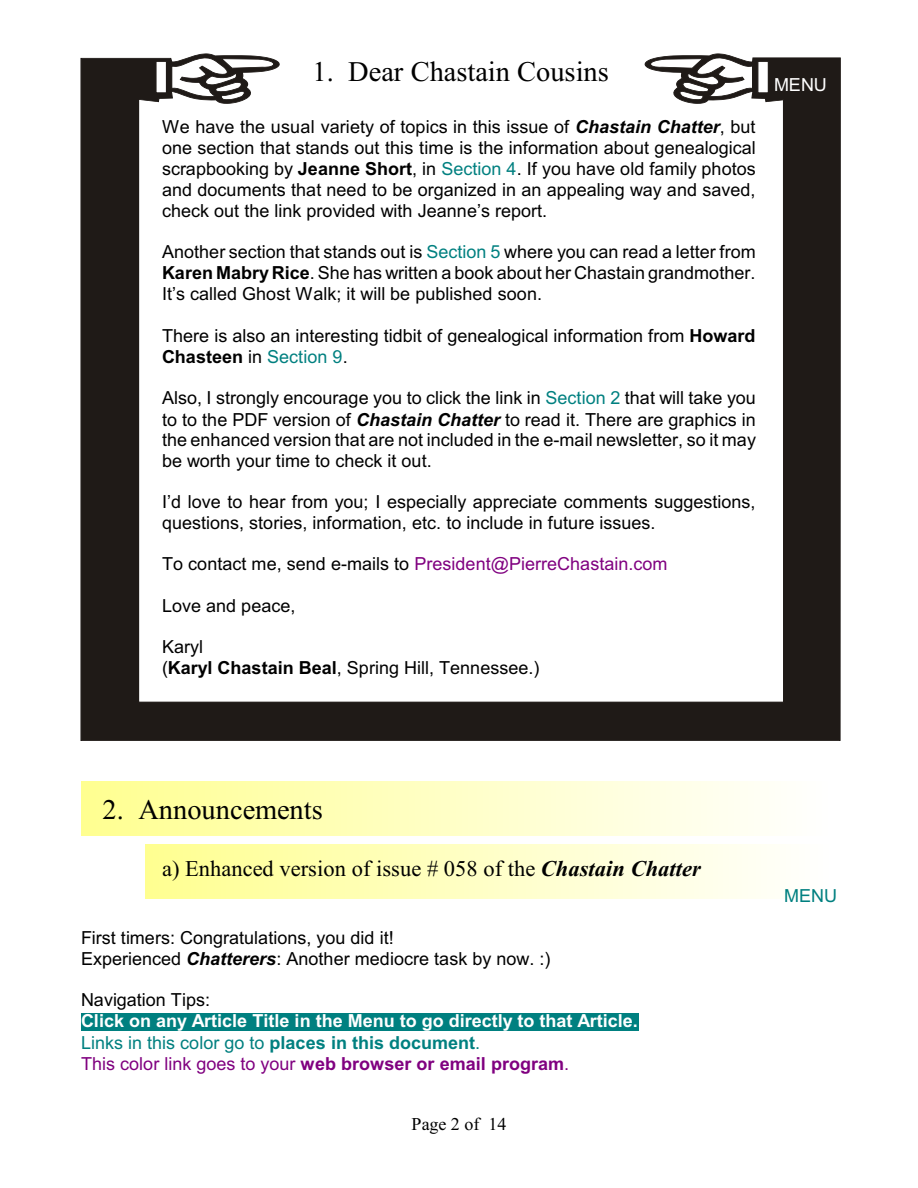
<style>
.page{position:relative;width:918px;height:1188px;background:#fff}
.page>*{position:absolute;margin:0;border:0;box-sizing:border-box;transform-origin:0 0}
.t1{font:28.5px "Times New Roman";color:#000}
.t2{font:22.5px "Times New Roman";color:#000}
.t3{font:18px/20.9px "Arial";color:#000}
.t4{font:700 18px/21.3px "Arial";color:#fff}
.t5{font:18px "Arial";color:#800080}
.t6{font:18px "Times New Roman";color:#000}
.t7{font:18px "Arial";color:#fff}
.t8{font:18px "Arial";color:#008080}
.s1{font-weight:700;font-style:italic}
.s2{font-weight:700}
.s3{color:#008080}
.s4{color:#000}
.s5{font-weight:400;color:#008080}
.s6{font-weight:400;color:#800080}
.s7{color:#800080}
</style>
<div class="page">
<svg style="left:81px;top:53px;width:759px;height:688px"></svg>
<svg style="left:156px;top:55px;width:613px;height:45px"></svg>
<div style="left:81px;top:1013px;width:557px;height:18px;background:#008080"></div>
<h1 class="t1" style="left:312px;top:61px;width:298px">1. Dear Chastain Cousins</h1>
<p class="t3" style="left:162px;top:118px;width:595px;text-align:justify">We have the usual variety of topics in this issue of <span class="s1">Chastain Chatter</span>, but one section that stands out this time is the information about genealogical scrapbooking by <span class="s2">Jeanne Short</span>, in <span class="s3">Section 4</span>. If you have old family photos and documents that need to be organized in an appealing way and saved, check out the link provided with Jeanne’s report.</p>
<p class="t3" style="left:162px;top:243px;width:595px;text-align:justify">Another section that stands out is <span class="s3">Section 5</span> where you can read a letter from <span class="s2">Karen MabryRice</span>. She has written a book about her Chastain grandmother.<br>It’s called Ghost Walk; it will be published soon.</p>
<p class="t3" style="left:162px;top:327px;width:595px;line-height:21.3px">There is also an interesting tidbit of genealogical information from <span class="s2">Howard<br>Chasteen</span> in <span class="s3">Section 9</span>.</p>
<p class="t3" style="left:162px;top:389px;width:596px;text-align:justify">Also, I strongly encourage you to click the link in <span class="s3">Section 2</span> that will take you to to the PDF version of <span class="s1">Chastain Chatter</span> to read it. There are graphics in the enhanced version that are not included in the e-mail newsletter, so it may be worth your time to check it out.</p>
<p class="t3" style="left:162px;top:493px;width:595px">I’d love to hear from you; I especially appreciate comments suggestions, questions, stories, information, etc. to include in future issues.</p>
<p class="t5" style="left:162px;top:557px;width:507px"><span class="s4">To contact me, send e-mails to</span> President@PierreChastain.com</p>
<p class="t3" style="left:162px;top:597px;width:135px">Love and peace,</p>
<p class="t3" style="left:162px;top:638px;width:379px;line-height:21.3px">Karyl<br>(<span class="s2">Karyl Chastain Beal</span>, Spring Hill, Tennessee.)</p>
<p class="t7" style="left:774px;top:78px;width:54px">MENU</p>
<h1 class="t1" style="left:103px;top:800px;width:222px">2. Announcements</h1>
<p class="t2" style="left:162px;top:860px;width:540px">a) Enhanced version of issue # 058 of the <span class="s1">Chastain Chatter</span></p>
<p class="t3" style="left:81px;top:928px;width:471px">First timers: Congratulations, you did it!<br>Experienced <span class="s1">Chatterers</span>: Another mediocre task by now. :)</p>
<p class="t3" style="left:81px;top:991px;width:131px">Navigation Tips:</p>
<p class="t4" style="left:81px;top:1012px;width:558px">Click on any Article Title in the Menu to go directly to that Article.<br><span class="s5">Links in this color go to</span> <span class="s3">places in this document</span><span class="s5">.<br></span><span class="s6">This color link goes to your</span> <span class="s7">web browser or email program</span><span class="s6">.</span></p>
<p class="t6" style="left:412px;top:1117px;width:96px">Page 2 of 14</p>
<p class="t8" style="left:784px;top:889px;width:54px">MENU</p>
</div>
